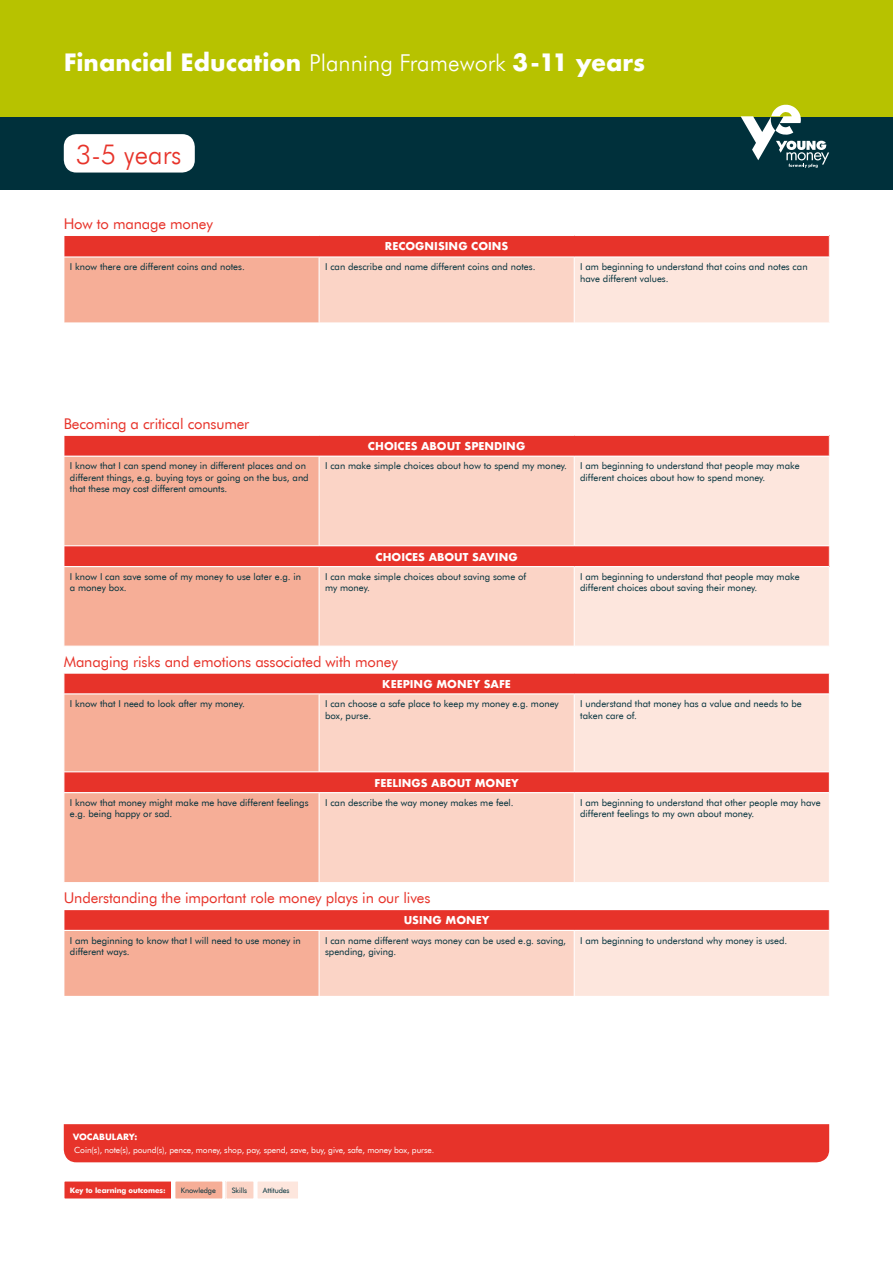
<style>
.page{position:relative;width:893px;height:1263px;background:#fff}
.page>*{position:absolute;margin:0;border:0;box-sizing:border-box;transform-origin:0 0}
.t1{font:300 27px "Futura BT";color:#e7332a}
.t2{font:700 23.25px "Futura";color:#fff}
.t3{font:14.77px "Futura BT";letter-spacing:-.01em;color:#e7332a}
.t4{font:700 10.57px "Futura";color:#fff}
.t5{font:9.52px/11.4px "Futura BT";color:#00303b}
.t6{font:8.48px "Futura BT";letter-spacing:-.01em;color:#fff}
.t7{font:700 8.48px "Futura";letter-spacing:-.01em;color:#fff}
.t8{font:7.43px "Futura BT";letter-spacing:-.01em;color:#00303b}
.t9{font:700 7.43px "Futura BT";letter-spacing:-.01em;color:#fff}
.s1{font-family:"Futura BT";font-weight:300}
</style>
<div class="page">
<div style="left:64px;top:235px;width:765px;height:22px;background:#e7332a"></div>
<div style="left:64px;top:257px;width:255px;height:66px;background:#f6ae97"></div>
<div style="left:319px;top:257px;width:255px;height:66px;background:#fbd4c6"></div>
<div style="left:574px;top:257px;width:255px;height:66px;background:#fde6dd"></div>
<hr style="left:64px;top:235px;width:255px;height:1px;background:#fff">
<svg style="left:64px;top:236px;width:1px;height:20px"></svg>
<hr style="left:319px;top:235px;width:255px;height:1px;background:#fff">
<hr style="left:574px;top:235px;width:255px;height:1px;background:#fff">
<svg style="left:829px;top:236px;width:1px;height:21px"></svg>
<hr style="left:64px;top:257px;width:1px;height:66px;background:#fff">
<hr style="left:319px;top:258px;width:1px;height:65px;background:#fff">
<hr style="left:574px;top:258px;width:1px;height:65px;background:#fff">
<hr style="left:64px;top:256px;width:255px;height:2px;background:#fff">
<hr style="left:319px;top:256px;width:255px;height:2px;background:#fff">
<hr style="left:574px;top:256px;width:255px;height:2px;background:#fff">
<div style="left:64px;top:435px;width:765px;height:21px;background:#e7332a"></div>
<div style="left:65px;top:457px;width:254px;height:189px;background:#f6ae97"></div>
<div style="left:320px;top:457px;width:254px;height:189px;background:#fbd4c6"></div>
<div style="left:575px;top:457px;width:254px;height:189px;background:#fde6dd"></div>
<div style="left:64px;top:546px;width:765px;height:21px;background:#e7332a"></div>
<hr style="left:64px;top:435px;width:255px;height:1px;background:#fff">
<svg style="left:64px;top:435px;width:1px;height:21px"></svg>
<hr style="left:319px;top:435px;width:255px;height:1px;background:#fff">
<hr style="left:574px;top:435px;width:255px;height:1px;background:#fff">
<svg style="left:829px;top:435px;width:1px;height:21px"></svg>
<svg style="left:64px;top:547px;width:1px;height:19px"></svg>
<hr style="left:64px;top:546px;width:255px;height:1px;background:#fff">
<hr style="left:319px;top:546px;width:255px;height:1px;background:#fff">
<hr style="left:574px;top:546px;width:255px;height:1px;background:#fff">
<svg style="left:829px;top:546px;width:1px;height:21px"></svg>
<hr style="left:64px;top:566px;width:255px;height:1px;background:#fff">
<hr style="left:319px;top:566px;width:255px;height:1px;background:#fff">
<hr style="left:574px;top:566px;width:255px;height:1px;background:#fff">
<div style="left:65px;top:674px;width:764px;height:19px;background:#e7332a"></div>
<svg style="left:65px;top:694px;width:254px;height:188px;background:#f4a28c"></svg>
<svg style="left:319px;top:694px;width:255px;height:188px;background:#f8c3b6"></svg>
<svg style="left:574px;top:694px;width:255px;height:188px;background:#fad3ca"></svg>
<svg style="left:64px;top:673px;width:1px;height:20px"></svg>
<svg style="left:829px;top:673px;width:1px;height:21px"></svg>
<hr style="left:319px;top:694px;width:1px;height:78px;background:#fff">
<hr style="left:574px;top:694px;width:1px;height:78px;background:#fff">
<hr style="left:64px;top:772px;width:255px;height:1px;background:#fff">
<svg style="left:64px;top:772px;width:1px;height:20px"></svg>
<hr style="left:319px;top:772px;width:255px;height:1px;background:#fff">
<hr style="left:574px;top:772px;width:255px;height:1px;background:#fff">
<svg style="left:829px;top:772px;width:1px;height:21px"></svg>
<hr style="left:319px;top:793px;width:1px;height:89px;background:#fff">
<hr style="left:574px;top:793px;width:1px;height:89px;background:#fff">
<hr style="left:64px;top:792px;width:255px;height:1px;background:#fff">
<hr style="left:319px;top:792px;width:255px;height:1px;background:#fff">
<hr style="left:574px;top:792px;width:255px;height:1px;background:#fff">
<div style="left:64px;top:910px;width:765px;height:20px;background:#e7332a"></div>
<div style="left:64px;top:930px;width:255px;height:66px;background:#f6ae97"></div>
<div style="left:319px;top:930px;width:255px;height:66px;background:#fbd4c6"></div>
<div style="left:574px;top:930px;width:255px;height:66px;background:#fde6dd"></div>
<svg style="left:64px;top:910px;width:1px;height:20px"></svg>
<svg style="left:829px;top:910px;width:1px;height:20px"></svg>
<hr style="left:64px;top:930px;width:1px;height:66px;background:#fff">
<hr style="left:319px;top:931px;width:1px;height:65px;background:#fff">
<hr style="left:574px;top:931px;width:1px;height:65px;background:#fff">
<hr style="left:64px;top:930px;width:255px;height:1px;background:#fff">
<hr style="left:319px;top:930px;width:255px;height:1px;background:#fff">
<hr style="left:574px;top:930px;width:255px;height:1px;background:#fff">
<div style="left:0;top:117px;width:893px;height:73px;background:#00303b"></div>
<div style="left:0;top:0;width:893px;height:116px;background:#b7c200"></div>
<div style="left:64px;top:1124px;width:765px;height:38px;background:#e7332a"></div>
<div style="left:64px;top:134px;width:131px;height:39px;background:#fff;border-radius:13px"></div>
<div style="left:64px;top:1181px;width:107px;height:18px;background:#e7332a"></div>
<div style="left:175px;top:1181px;width:48px;height:18px;background:#f6ae97"></div>
<div style="left:175px;top:1181px;width:48px;height:18px;border:1px solid #fff"></div>
<div style="left:226px;top:1181px;width:28px;height:18px;background:#fbd4c6"></div>
<div style="left:226px;top:1181px;width:28px;height:18px;border:1px solid #fff"></div>
<div style="left:257px;top:1181px;width:42px;height:18px;background:#fde6dd"></div>
<div style="left:257px;top:1181px;width:42px;height:18px;border:1px solid #fff"></div>
<svg style="left:741px;top:105px;width:88px;height:63px"></svg>
<h2 class="t2" style="left:64px;top:45px;width:583px">Financial Education <span class="s1">Planning Framework</span> 3 -11 years</h2>
<h1 class="t1" style="left:76px;top:138px;width:107px">3-5 years</h1>
<h3 class="t3" style="left:64px;top:215px;width:151px">How to manage money</h3>
<p class="t4" style="left:385px;top:239px;width:125px">RECOGNISING COINS</p>
<p class="t5" style="left:70px;top:261px;width:176px">I know there are different coins and notes.</p>
<p class="t5" style="left:325px;top:261px;width:212px">I can describe and name different coins and notes.</p>
<p class="t5" style="left:580px;top:261px;width:229px">I am beginning to understand that coins and notes can have different values.</p>
<h3 class="t3" style="left:64px;top:415px;width:187px">Becoming a critical consumer</h3>
<p class="t4" style="left:368px;top:439px;width:159px">CHOICES ABOUT SPENDING</p>
<p class="t5" style="left:70px;top:460px;width:240px">I know that I can spend money in different places and on different things, e.g. buying toys or going on the bus, and that these may cost different amounts.</p>
<p class="t5" style="left:325px;top:460px;width:244px">I can make simple choices about how to spend my money.</p>
<p class="t5" style="left:580px;top:460px;width:221px">I am beginning to understand that people may make different choices about how to spend money.</p>
<p class="t4" style="left:375px;top:549px;width:144px">CHOICES ABOUT SAVING</p>
<p class="t5" style="left:70px;top:571px;width:233px">I know I can save some of my money to use later e.g. in a money box.</p>
<p class="t5" style="left:325px;top:571px;width:203px">I can make simple choices about saving some of my money.</p>
<p class="t5" style="left:580px;top:571px;width:221px">I am beginning to understand that people may make different choices about saving their money.</p>
<h3 class="t3" style="left:64px;top:653px;width:336px">Managing risks and emotions associated with money</h3>
<p class="t4" style="left:382px;top:676px;width:130px">KEEPING MONEY SAFE</p>
<p class="t5" style="left:70px;top:698px;width:177px">I know that I need to look after my money.</p>
<p class="t5" style="left:325px;top:698px;width:235px">I can choose a safe place to keep my money e.g. money box, purse.</p>
<p class="t5" style="left:580px;top:698px;width:223px">I understand that money has a value and needs to be taken care of.</p>
<p class="t4" style="left:375px;top:775px;width:146px">FEELINGS ABOUT MONEY</p>
<p class="t5" style="left:70px;top:797px;width:240px">I know that money might make me have different feelings e.g. being happy or sad.</p>
<p class="t5" style="left:325px;top:797px;width:190px">I can describe the way money makes me feel.</p>
<p class="t5" style="left:580px;top:797px;width:242px">I am beginning to understand that other people may have different feelings to my own about money.</p>
<h3 class="t3" style="left:64px;top:889px;width:368px">Understanding the important role money plays in our lives</h3>
<p class="t4" style="left:404px;top:913px;width:87px">USING MONEY</p>
<p class="t5" style="left:70px;top:934px;width:232px">I am beginning to know that I will need to use money in different ways.</p>
<p class="t5" style="left:325px;top:934px;width:243px">I can name different ways money can be used e.g. saving, spending, giving.</p>
<p class="t5" style="left:580px;top:934px;width:209px">I am beginning to understand why money is used.</p>
<p class="t7" style="left:73px;top:1131px;width:66px">VOCABULARY:</p>
<p class="t6" style="left:74px;top:1145px;width:361px">Coin(s), note(s), pound(s), pence, money, shop, pay, spend, save, buy, give, safe, money box, purse.</p>
<p class="t9" style="left:70px;top:1185px;width:97px">Key to learning outcomes:</p>
<p class="t8" style="left:181px;top:1185px;width:37px">Knowledge</p>
<p class="t8" style="left:232px;top:1185px;width:17px">Skills</p>
<p class="t8" style="left:263px;top:1185px;width:28px">Attitudes</p>
</div>
